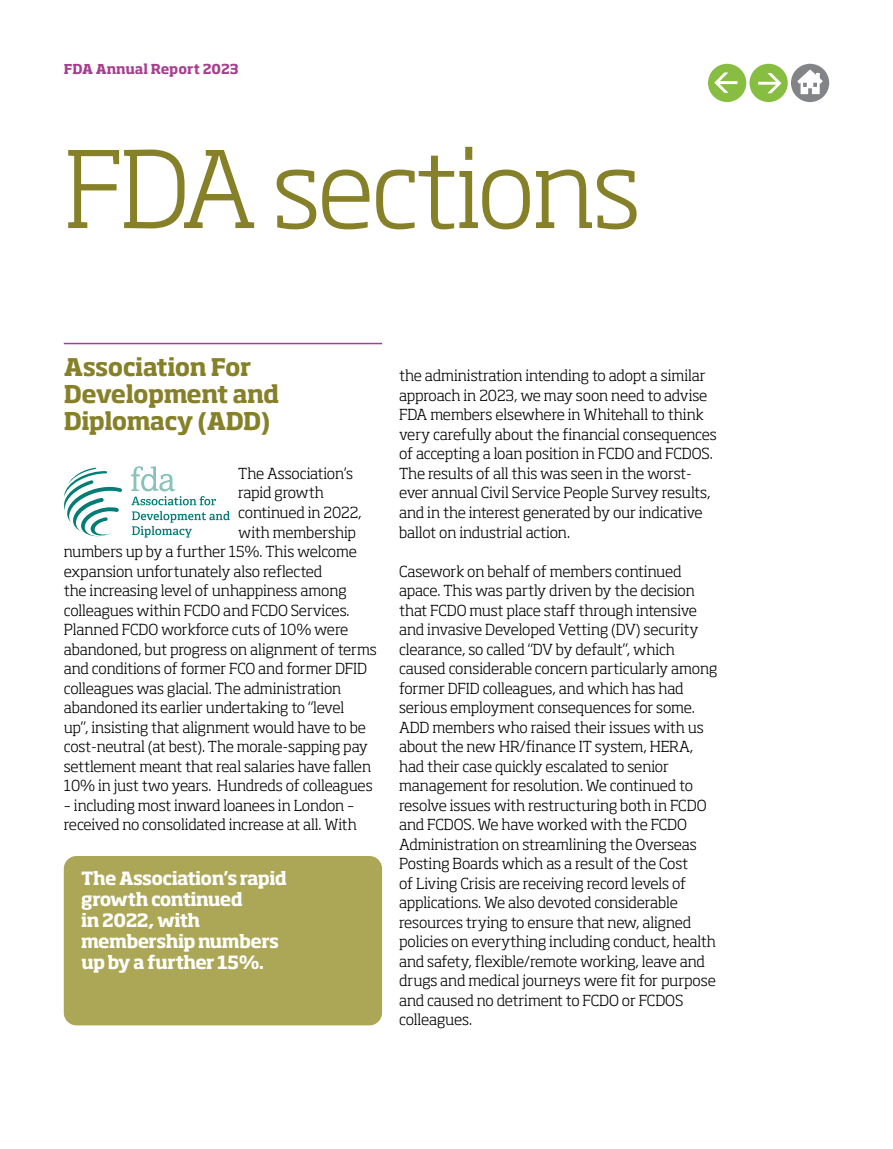
<style>
.page{position:relative;width:893px;height:1149px;background:#fff}
.page>*{position:absolute;margin:0;border:0;box-sizing:border-box;transform-origin:0 0}
.t1{font:300 105px "Soho Std";letter-spacing:-.035em;color:#868129}
.t2{font:700 24px/27px "Soho Std";letter-spacing:-.025em;color:#868129}
.t3{font:700 18px/21px "Soho Std";letter-spacing:-.03em;color:#fff}
.t4{font:300 15px/19.5px "Soho Std";letter-spacing:-.01em;color:#000}
.t5{font:700 13.5px "Soho Std";color:#a63f8d}
</style>
<div class="page">
<hr style="left:64px;top:342px;width:318px;height:2px;background:#a63f8d">
<svg style="left:132px;top:511px;width:98px;height:26px"></svg>
<svg style="left:131px;top:466px;width:85px;height:39px"></svg>
<svg style="left:64px;top:467px;width:58px;height:70px"></svg>
<div style="left:64px;top:855px;width:318px;height:170px;background:#aca756;border-radius:13px"></div>
<div style="left:749px;top:64px;width:39px;height:38px;background:#87bd40;border-radius:50%"></div>
<svg style="left:758px;top:73px;width:24px;height:21px"></svg>
<div style="left:708px;top:64px;width:38px;height:38px;background:#87bd40;border-radius:50%"></div>
<svg style="left:714px;top:72px;width:24px;height:21px"></svg>
<div style="left:791px;top:64px;width:38px;height:38px;background:#828487;border-radius:50%"></div>
<svg style="left:797px;top:69px;width:26px;height:25px"></svg>
<p class="t5" style="left:64px;top:61px;width:176px">FDA Annual Report 2023</p>
<p class="t1" style="left:64px;top:123px;width:579px">FDA sections</p>
<p class="t2" style="left:64px;top:353px;width:217px">Association For<br>Development and<br>Diplomacy (ADD)</p>
<p class="t4" style="left:238px;top:463px;width:116px">The Association’s</p>
<p class="t4" style="left:238px;top:483px;width:87px">rapid growth</p>
<p class="t4" style="left:238px;top:502px;width:125px">continued in 2022,</p>
<p class="t4" style="left:238px;top:522px;width:119px">with membership</p>
<p class="t4" style="left:64px;top:541px;width:295px">numbers up by a further 15%. This welcome</p>
<p class="t4" style="left:64px;top:561px;width:260px">expansion unfortunately also reflected</p>
<p class="t4" style="left:64px;top:580px;width:284px">the increasing level of unhappiness among</p>
<p class="t4" style="left:64px;top:600px;width:287px">colleagues within FCDO and FCDO Services.</p>
<p class="t4" style="left:64px;top:619px;width:286px">Planned FCDO workforce cuts of 10% were</p>
<p class="t4" style="left:64px;top:639px;width:315px">abandoned, but progress on alignment of terms</p>
<p class="t4" style="left:64px;top:658px;width:305px">and conditions of former FCO and former DFID</p>
<p class="t4" style="left:64px;top:678px;width:279px">colleagues was glacial. The administration</p>
<p class="t4" style="left:64px;top:697px;width:282px">abandoned its earlier undertaking to “level</p>
<p class="t4" style="left:64px;top:717px;width:304px">up”, insisting that alignment would have to be</p>
<p class="t4" style="left:64px;top:736px;width:306px">cost-neutral (at best). The morale-sapping pay</p>
<p class="t4" style="left:64px;top:756px;width:309px">settlement meant that real salaries have fallen</p>
<p class="t4" style="left:64px;top:775px;width:310px">10% in just two years. Hundreds of colleagues</p>
<p class="t4" style="left:64px;top:795px;width:295px">– including most inward loanees in London – received no consolidated increase at all. With</p>
<p class="t3" style="left:81px;top:866px;width:207px">The Association’s rapid growth continued<br>in 2022, with membership numbers up by a further 15%.</p>
<p class="t4" style="left:399px;top:366px;width:319px">the administration intending to adopt a similar approach in 2023, we may soon need to advise FDA members elsewhere in Whitehall to think very carefully about the financial consequences of accepting a loan position in FCDO and FCDOS.<br>The results of all this was seen in the worst&shy;ever annual Civil Service People Survey results, and in the interest generated by our indicative ballot on industrial action.</p>
<p class="t4" style="left:399px;top:561px;width:320px">Casework on behalf of members continued apace. This was partly driven by the decision that FCDO must place staff through intensive and invasive Developed Vetting (DV) security clearance, so called “DV by default”, which caused considerable concern particularly among former DFID colleagues, and which has had serious employment consequences for some.<br>ADD members who raised their issues with us about the new HR/finance IT system, HERA, had their case quickly escalated to senior management for resolution. We continued to resolve issues with restructuring both in FCDO and FCDOS. We have worked with the FCDO Administration on streamlining the Overseas Posting Boards which as a result of the Cost<br>of Living Crisis are receiving record levels of applications. We also devoted considerable resources trying to ensure that new, aligned policies on everything including conduct, health and safety, flexible/remote working, leave and drugs and medical journeys were fit for purpose and caused no detriment to FCDO or FCDOS colleagues.</p>
</div>
